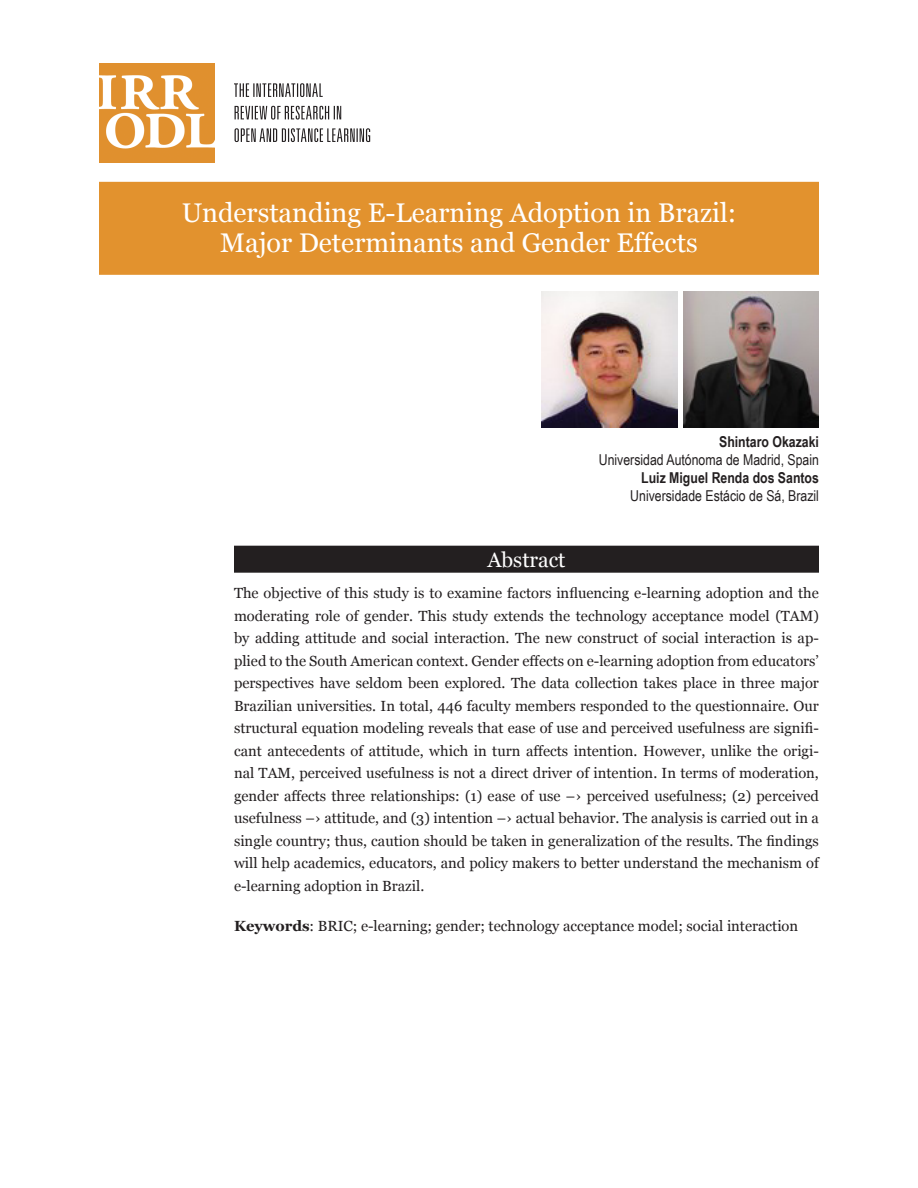
<style>
.page{position:relative;width:918px;height:1188px;background:#fff}
.page>*{position:absolute;margin:0;border:0;box-sizing:border-box;transform-origin:0 0}
.article_title{font:27px "Georgia";color:#fff}
.heading1{font:21px "Georgia";color:#fff}
.university_organizat{font:15px "Arial Narrow";color:#231f20}
.author_s{font:700 15px "Arial Narrow";color:#231f20}
.body_text{font:14.7px/22.5px "Georgia";color:#231f20;text-align:justify}
.s1{font-weight:700}
</style>
<div class="page">
<img style="left:99px;top:63px;width:116px;height:99px">
<svg style="left:235px;top:128px;width:135px;height:14px"></svg>
<svg style="left:235px;top:106px;width:106px;height:14px"></svg>
<svg style="left:234px;top:83px;width:89px;height:14px"></svg>
<div style="left:99px;top:182px;width:720px;height:63px;background:#e2922e"></div>
<div style="left:99px;top:212px;width:720px;height:63px;background:#e2922e"></div>
<div style="left:234px;top:546px;width:585px;height:27px;background:#231f20"></div>
<img style="left:684px;top:292px;width:135px;height:135px">
<img style="left:542px;top:292px;width:135px;height:135px">
<p class="article_title" style="left:182px;top:197px;width:556px">Understanding E-Learning Adoption in Brazil:</p>
<p class="article_title" style="left:220px;top:227px;width:479px">Major Determinants and Gender Effects</p>
<p class="author_s" style="left:719px;top:431px;width:101px">Shintaro Okazaki</p>
<p class="university_organizat" style="left:599px;top:449px;width:222px">Universidad Autónoma de Madrid, Spain</p>
<p class="author_s" style="left:641px;top:467px;width:179px">Luiz Miguel Renda dos Santos</p>
<p class="university_organizat" style="left:630px;top:485px;width:190px">Universidade Estácio de Sá, Brazil</p>
<p class="heading1" style="left:487px;top:547px;width:80px">Abstract</p>
<p class="body_text" style="left:234px;top:582px;width:586px">The objective of this study is to examine factors influencing e-learning adoption and the moderating role of gender. This study extends the technology acceptance model (TAM) by adding attitude and social interaction. The new construct of social interaction is ap&shy;plied to the South American context. Gender effects on e-learning adoption from educators’ perspectives have seldom been explored. The data collection takes place in three major Brazilian universities. In total, 446 faculty members responded to the questionnaire. Our structural equation modeling reveals that ease of use and perceived usefulness are signifi&shy;cant antecedents of attitude, which in turn affects intention. However, unlike the origi&shy;nal TAM, perceived usefulness is not a direct driver of intention. In terms of moderation, gender affects three relationships: (1) ease of use –› perceived usefulness; (2) perceived usefulness –› attitude, and (3) intention –› actual behavior. The analysis is carried out in a single country; thus, caution should be taken in generalization of the results. The findings will help academics, educators, and policy makers to better understand the mechanism of e-learning adoption in Brazil.</p>
<p class="body_text" style="left:234px;top:915px;width:566px"><span class="s1">Keywords</span>: BRIC; e-learning; gender; technology acceptance model; social interaction</p>
</div>
